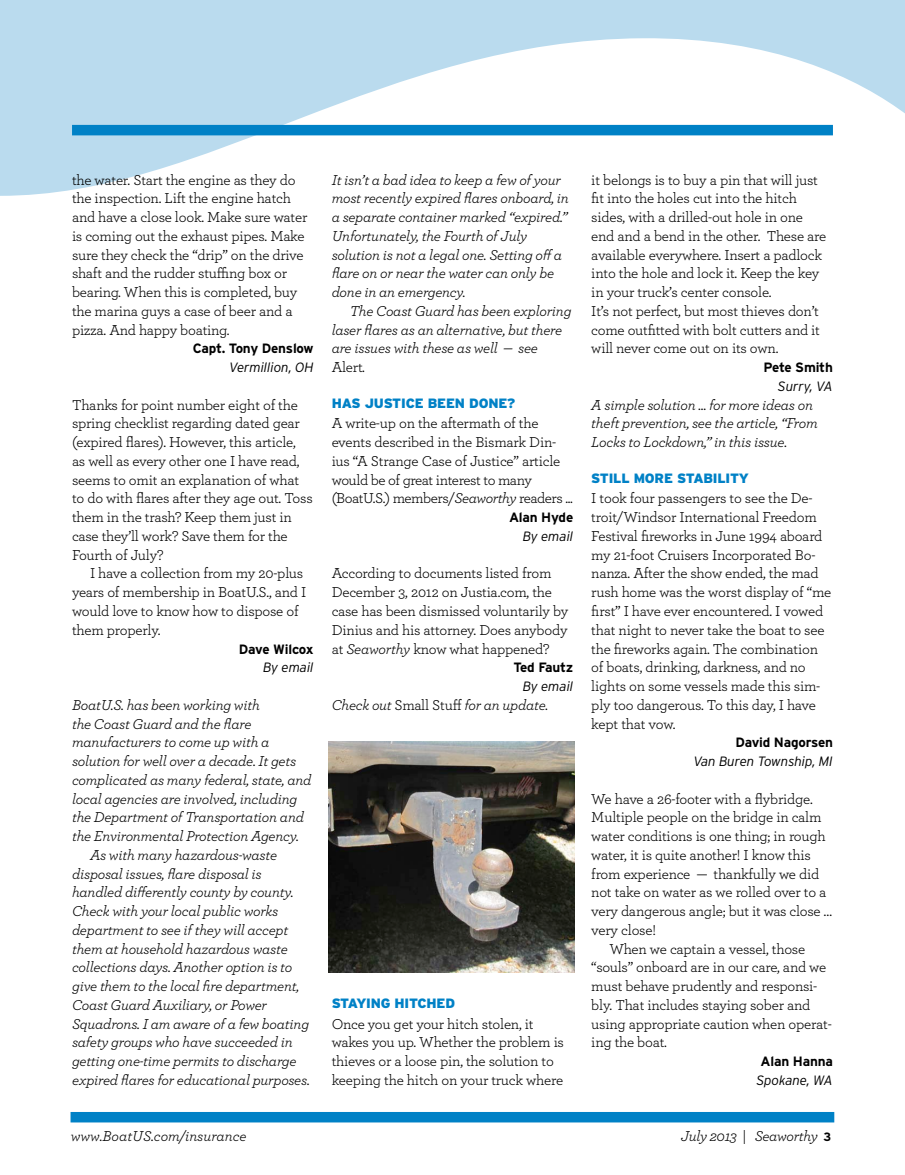
<style>
.page{position:relative;width:905px;height:1175px;background:#fff}
.page>*{position:absolute;margin:0;border:0;box-sizing:border-box;transform-origin:0 0}
.t1{font:15px/18.8px "Archer";letter-spacing:-.015em;color:#000}
.t2{font:italic 15px/18.8px "Archer";letter-spacing:-.015em;color:#000}
.t3{font:700 13.5px "Interstate";letter-spacing:-.015em;color:#000}
.t4{font:italic 300 13.5px "Interstate";letter-spacing:-.01em;color:#000}
.t5{font:900 13.5px "Interstate";letter-spacing:-.015em;color:#0081c6}
.s1{font-style:normal}
.s2{font-style:italic}
.s3{font-family:"Interstate";font-weight:700;font-style:normal;font-size:12px}
</style>
<div class="page">
<svg style="left:0;top:0;width:904px;height:196px;fill:#badbee"></svg>
<div style="left:70px;top:1112px;width:764px;height:10px;background:#0081c6"></div>
<div style="left:72px;top:125px;width:760px;height:10px;background:#0081c6"></div>
<img style="left:329px;top:741px;width:245px;height:231px">
<p class="t1" style="left:72px;top:169px;width:237px">the water. Start the engine as they do the inspection. Lift the engine hatch and have a close look. Make sure water is coming out the exhaust pipes. Make sure they check the “drip” on the drive shaft and the rudder stuffing box or bearing. When this is completed, buy the marina guys a case of beer and a pizza. And happy boating.</p>
<p class="t3" style="left:193px;top:340px;width:122px">Capt. Tony Denslow</p>
<p class="t4" style="left:229px;top:359px;width:86px">Vermillion, OH</p>
<p class="t1" style="left:72px;top:394px;width:242px">Thanks for point number eight of the spring checklist regarding dated gear (expired flares). However, this article, as well as every other one I have read, seems to omit an explanation of what to do with flares after they age out. Toss them in the trash? Keep them just in case they’ll work? Save them for the Fourth of July?</p>
<p class="t1" style="left:72px;top:563px;width:234px;text-indent:18px">I have a collection from my 20-plus years of membership in BoatU.S., and I would love to know how to dispose of them properly.</p>
<p class="t3" style="left:239px;top:640px;width:76px">Dave Wilcox</p>
<p class="t4" style="left:263px;top:659px;width:52px">By email</p>
<p class="t2" style="left:72px;top:694px;width:189px">BoatU.S. has been working with</p>
<p class="t2" style="left:72px;top:713px;width:181px">the Coast Guard and the flare</p>
<p class="t2" style="left:72px;top:732px;width:199px">manufacturers to come up with a</p>
<p class="t2" style="left:72px;top:751px;width:226px">solution for well over a decade. It gets</p>
<p class="t2" style="left:72px;top:769px;width:241px">complicated as many federal, state, and</p>
<p class="t2" style="left:72px;top:788px;width:227px">local agencies are involved, including</p>
<p class="t2" style="left:72px;top:807px;width:233px">the Department of Transportation and</p>
<p class="t2" style="left:72px;top:826px;width:228px">the Environmental Protection Agency.</p>
<p class="t2" style="left:90px;top:844px;width:189px">As with many hazardous-waste</p>
<p class="t2" style="left:72px;top:863px;width:191px">disposal issues, flare disposal is</p>
<p class="t2" style="left:72px;top:882px;width:223px">handled differently county by county.</p>
<p class="t2" style="left:72px;top:901px;width:208px">Check with your local public works</p>
<p class="t2" style="left:72px;top:919px;width:218px">department to see if they will accept</p>
<p class="t2" style="left:72px;top:938px;width:217px">them at household hazardous waste</p>
<p class="t2" style="left:72px;top:957px;width:222px">collections days. Another option is to</p>
<p class="t2" style="left:72px;top:976px;width:229px">give them to the local fire department,</p>
<p class="t2" style="left:72px;top:994px;width:196px">Coast Guard Auxiliary, or Power</p>
<p class="t2" style="left:72px;top:1013px;width:239px">Squadrons. I am aware of a few boating</p>
<p class="t2" style="left:72px;top:1032px;width:222px">safety groups who have succeeded in</p>
<p class="t2" style="left:72px;top:1051px;width:226px">getting one-time permits to discharge</p>
<p class="t2" style="left:72px;top:1069px;width:239px">expired flares for educational purposes.</p>
<p class="t2" style="left:332px;top:169px;width:239px">It isn’t a bad idea to keep a few of your most recently expired flares onboard, in a separate container marked “expired.” Unfortunately, the Fourth of July solution is not a legal one. Setting off a flare on or near the water can only be done in an emergency.</p>
<p class="t2" style="left:332px;top:301px;width:241px;text-indent:18px">The Coast Guard has been exploring laser flares as an alternative, but there are issues with these as well — see<br><span class="s1">Alert</span>.</p>
<p class="t5" style="left:332px;top:395px;width:185px">HAS JUSTICE BEEN DONE?</p>
<p class="t1" style="left:332px;top:413px;width:243px">A write-up on the aftermath of the events described in the Bismark Din&shy;ius “A Strange Case of Justice” article would be of great interest to many (BoatU.S.) members/<span class="s2">Seaworthy</span> readers ...</p>
<p class="t3" style="left:509px;top:509px;width:66px">Alan Hyde</p>
<p class="t4" style="left:523px;top:528px;width:52px">By email</p>
<p class="t1" style="left:332px;top:563px;width:238px">According to documents listed from December 3, 2012 on Justia.com, the case has been dismissed voluntarily by Dinius and his attorney. Does anybody at <span class="s2">Seaworthy</span> know what happened?</p>
<p class="t3" style="left:513px;top:659px;width:61px">Ted Fautz</p>
<p class="t4" style="left:523px;top:678px;width:52px">By email</p>
<p class="t2" style="left:332px;top:694px;width:218px">Check out <span class="s1">Small Stuff</span> for an update.</p>
<p class="t5" style="left:332px;top:995px;width:125px">STAYING HITCHED</p>
<p class="t1" style="left:332px;top:1013px;width:234px">Once you get your hitch stolen, it wakes you up. Whether the problem is thieves or a loose pin, the solution to keeping the hitch on your truck where</p>
<p class="t1" style="left:591px;top:169px;width:236px">it belongs is to buy a pin that will just fit into the holes cut into the hitch sides, with a drilled-out hole in one end and a bend in the other. These are available everywhere. Insert a padlock into the hole and lock it. Keep the key in your truck’s center console.<br>It’s not perfect, but most thieves don’t come outfitted with bolt cutters and it will never come out on its own.</p>
<p class="t3" style="left:763px;top:359px;width:71px">Pete Smith</p>
<p class="t4" style="left:778px;top:378px;width:56px">Surry, VA</p>
<p class="t2" style="left:591px;top:394px;width:228px">A simple solution ... for more ideas on theft prevention, see the article, “From<br>Locks to Lockdown,” in this issue.</p>
<p class="t5" style="left:591px;top:470px;width:159px">STILL MORE STABILITY</p>
<p class="t1" style="left:591px;top:488px;width:241px">I took four passengers to see the De&shy;troit/Windsor International Freedom Festival fireworks in June 1994 aboard my 21-foot Cruisers Incorporated Bo&shy;nanza. After the show ended, the mad rush home was the worst display of “me first” I have ever encountered. I vowed that night to never take the boat to see the fireworks again. The combination of boats, drinking, darkness, and no lights on some vessels made this sim&shy;ply too dangerous. To this day, I have kept that vow.</p>
<p class="t3" style="left:735px;top:734px;width:99px">David Nagorsen</p>
<p class="t4" style="left:693px;top:753px;width:141px">Van Buren Township, MI</p>
<p class="t1" style="left:591px;top:788px;width:223px">We have a 26-footer with a flybridge.</p>
<p class="t1" style="left:591px;top:807px;width:232px">Multiple people on the bridge in calm</p>
<p class="t1" style="left:591px;top:826px;width:236px">water conditions is one thing; in rough</p>
<p class="t1" style="left:591px;top:844px;width:221px">water, it is quite another! I know this</p>
<p class="t1" style="left:591px;top:863px;width:229px">from experience — thankfully we did</p>
<p class="t1" style="left:591px;top:882px;width:237px">not take on water as we rolled over to a</p>
<p class="t1" style="left:591px;top:901px;width:242px">very dangerous angle; but it was close …</p>
<p class="t1" style="left:591px;top:919px;width:66px">very close!</p>
<p class="t1" style="left:609px;top:938px;width:197px">When we captain a vessel, those</p>
<p class="t1" style="left:591px;top:957px;width:236px">“souls” onboard are in our care, and we</p>
<p class="t1" style="left:591px;top:976px;width:227px">must behave prudently and responsi-</p>
<p class="t1" style="left:591px;top:994px;width:220px">bly. That includes staying sober and</p>
<p class="t1" style="left:591px;top:1013px;width:242px">using appropriate caution when operat-</p>
<p class="t1" style="left:591px;top:1032px;width:77px">ing the boat.</p>
<p class="t3" style="left:760px;top:1053px;width:74px">Alan Hanna</p>
<p class="t4" style="left:756px;top:1072px;width:78px">Spokane, WA</p>
<p class="t2" style="left:71px;top:1125px;width:177px">www.BoatUS.com/insurance</p>
<p class="t2" style="left:680px;top:1125px;width:152px">July 2013 | Seaworthy <span class="s3">3</span></p>
</div>
